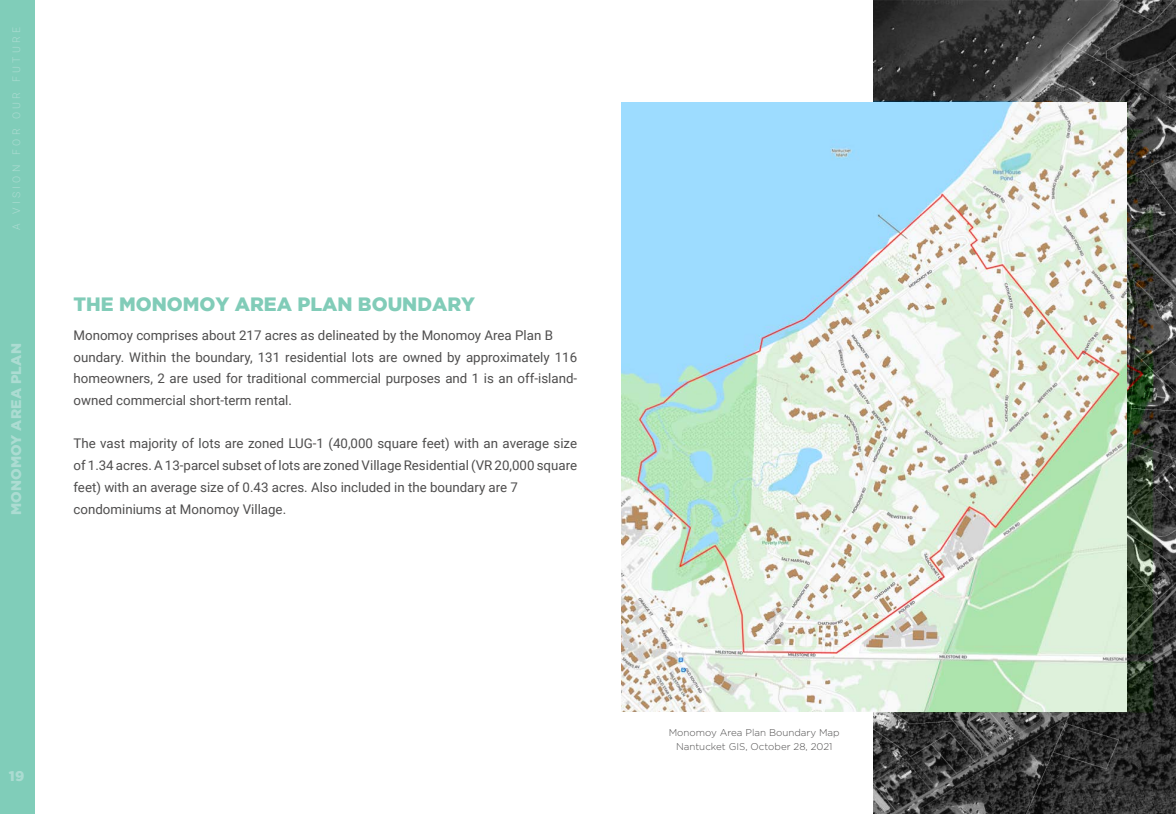
<style>
.page{position:relative;width:1176px;height:814px;background:#fff}
.page>*{position:absolute;margin:0;border:0;box-sizing:border-box;transform-origin:0 0}
.t1{font:900 19.25px "Gotham";color:#81ccb8}
.t2{font:900 14px "Gotham";letter-spacing:.015em;color:#acdcd2}
.t3{font:13.3px/21.7px "Roboto";color:#4e4d4d}
.t4{font:300 10.5px "Roboto";letter-spacing:.325em;color:#acdcd2}
.t5{font:300 9.8px/14px "Gotham";color:#4e4d4d;text-align:center}
</style>
<div class="page">
<img style="left:874px;top:0;width:301px;height:814px">
<img style="left:621px;top:102px;width:506px;height:609px">
<hr style="left:1175px;top:0;width:1px;height:814px;background:#80cdb9">
<div style="left:0;top:0;width:35px;height:814px;background:#80cdb9"></div>
<p class="t4" style="left:9px;top:230px;width:205px;rotate:-90deg">A VISION FOR OUR FUTURE</p>
<p class="t2" style="left:8px;top:515px;width:173px;rotate:-90deg">MONOMOY AREA PLAN</p>
<h1 class="t1" style="left:74px;top:293px;width:403px">THE MONOMOY AREA PLAN BOUNDARY</h1>
<p class="t3" style="left:74px;top:324px;width:505px">Monomoy comprises about 217 acres as delineated by the Monomoy Area Plan B oundary. Within the boundary, 131 residential lots are owned by approximately 116 homeowners, 2 are used for traditional commercial purposes and 1 is an off-island&shy;owned commercial short-term rental.</p>
<p class="t3" style="left:74px;top:432px;width:505px">The vast majority of lots are zoned LUG-1 (40,000 square feet) with an average size of 1.34 acres. A 13-parcel subset of lots are zoned Village Residential (VR 20,000 square feet) with an average size of 0.43 acres. Also included in the boundary are 7 condominiums at Monomoy Village.</p>
<p class="t2" style="left:9px;top:768px;width:17px">19</p>
<p class="t5" style="left:669px;top:725px;width:172px">Monomoy Area Plan Boundary Map<br>Nantucket GIS, October 28, 2021</p>
</div>
